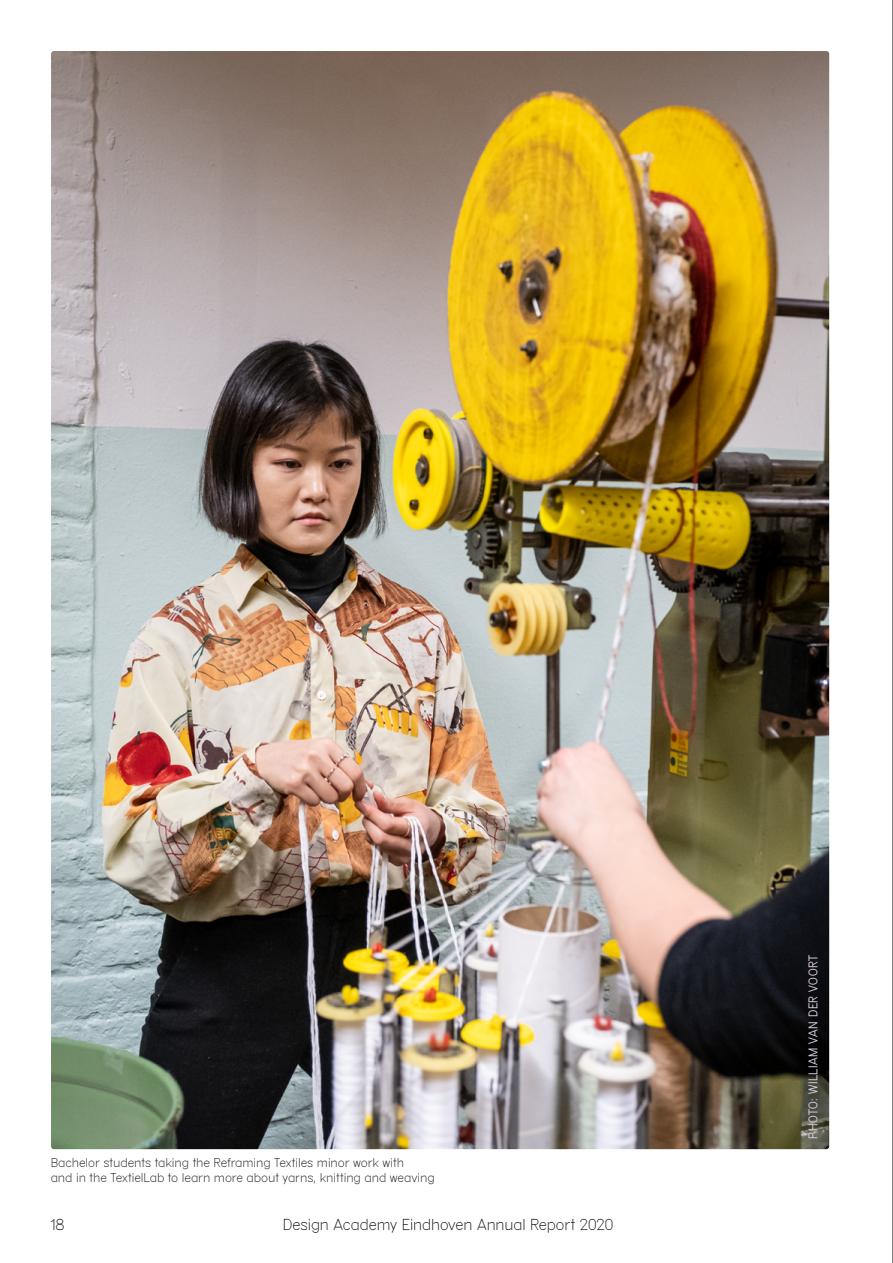
<style>
.page{position:relative;width:893px;height:1263px;background:#fff}
.page>*{position:absolute;margin:0;border:0;box-sizing:border-box;transform-origin:0 0}
.t1{font:15px "DAEMAD Sans Fill";color:#000}
.t2{font:12px/14.4px "DAEMAD Sans Fill";letter-spacing:.01em;color:#000}
.t3{font:700 12px "DAEMAD Sans Fill";letter-spacing:.01em;color:#d5cddd}
</style>
<div class="page">
<hr style="left:892px;top:0;width:1px;height:1263px;background:#000">
<img style="left:51px;top:51px;width:778px;height:1098px">
<p class="t2" style="left:51px;top:1156px;width:385px">Bachelor students taking the Reframing Textiles minor work with<br>and in the TextielLab to learn more about yarns, knitting and weaving</p>
<p class="t1" style="left:51px;top:1216px;width:15px">18</p>
<p class="t1" style="left:283px;top:1216px;width:332px">Design Academy Eindhoven Annual Report 2020</p>
<p class="t3" style="left:806px;top:1138px;width:185px;rotate:-90deg">PHOTO: WILLIAM VAN DER VOORT</p>
</div>
